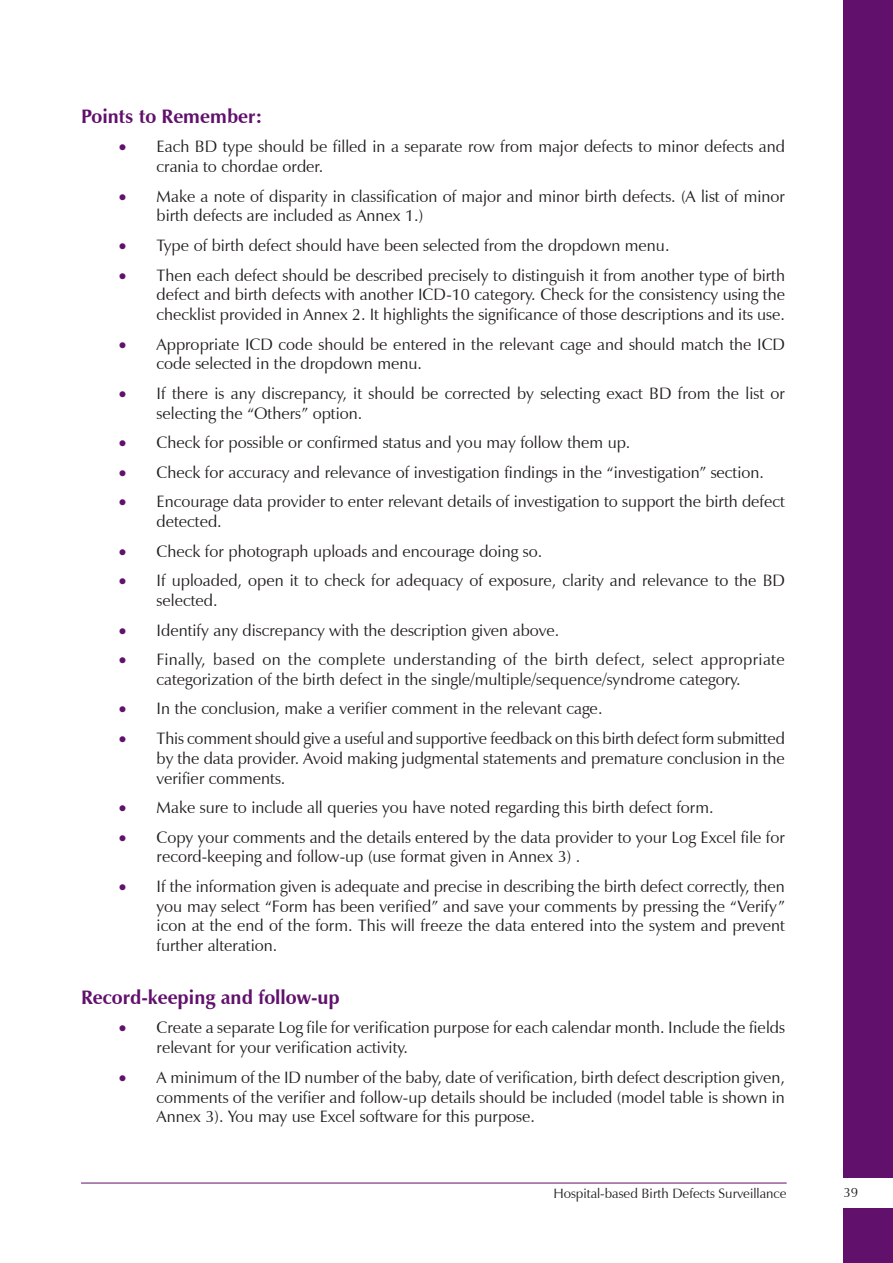
<style>
.page{position:relative;width:893px;height:1263px;background:#fff}
.page>*{position:absolute;margin:0;border:0;box-sizing:border-box;transform-origin:0 0}
.t1{font:700 19.5px "Zapf Humanist 601 BT";color:#61116c}
.t2{font:16.5px/19.8px "Zapf Humanist 601 BT";color:#231f20}
.t3{font:13.5px "Zapf Humanist 601 BT";color:#231f20}
.s1{color:#61116c}
</style>
<div class="page">
<hr style="left:81px;top:1183px;width:706px;height:1px;background:#61116c">
<div style="left:843px;top:0;width:50px;height:1263px;background:#61116c"></div>
<div style="left:841px;top:1178px;width:52px;height:29px;background:#fff"></div>
<p class="t1" style="left:81px;top:104px;width:183px">Points to Remember:</p>
<p class="t2" style="left:157px;top:137px;width:630px;text-indent:-38px"><span class="s1">•</span> Each BD type should be filled in a separate row from major defects to minor defects and crania to chordae order.</p>
<p class="t2" style="left:157px;top:186px;width:630px;text-indent:-38px"><span class="s1">•</span> Make a note of disparity in classification of major and minor birth defects. (A list of minor birth defects are included as Annex 1.)</p>
<p class="t2" style="left:119px;top:235px;width:552px"><span class="s1">•</span> Type of birth defect should have been selected from the dropdown menu.</p>
<p class="t2" style="left:157px;top:265px;width:630px;text-align:justify;text-indent:-38px"><span class="s1">•</span> Then each defect should be described precisely to distinguish it from another type of birth defect and birth defects with another ICD-10 category. Check for the consistency using the checklist provided in Annex 2. It highlights the significance of those descriptions and its use.</p>
<p class="t2" style="left:157px;top:334px;width:630px;text-indent:-38px"><span class="s1">•</span> Appropriate ICD code should be entered in the relevant cage and should match the ICD code selected in the dropdown menu.</p>
<p class="t2" style="left:157px;top:383px;width:630px;text-indent:-38px"><span class="s1">•</span> If there is any discrepancy, it should be corrected by selecting exact BD from the list or selecting the “Others” option.</p>
<p class="t2" style="left:119px;top:433px;width:513px"><span class="s1">•</span> Check for possible or confirmed status and you may follow them up.</p>
<p class="t2" style="left:119px;top:462px;width:647px"><span class="s1">•</span> Check for accuracy and relevance of investigation findings in the “investigation” section.</p>
<p class="t2" style="left:157px;top:492px;width:630px;text-indent:-38px"><span class="s1">•</span> Encourage data provider to enter relevant details of investigation to support the birth defect detected.</p>
<p class="t2" style="left:119px;top:541px;width:425px"><span class="s1">•</span> Check for photograph uploads and encourage doing so.</p>
<p class="t2" style="left:157px;top:571px;width:630px;text-indent:-38px"><span class="s1">•</span> If uploaded, open it to check for adequacy of exposure, clarity and relevance to the BD selected.</p>
<p class="t2" style="left:119px;top:620px;width:442px"><span class="s1">•</span> Identify any discrepancy with the description given above.</p>
<p class="t2" style="left:119px;top:649px;width:667px;text-align:center"><span class="s1">•</span> Finally, based on the complete understanding of the birth defect, select appropriate categorization of the birth defect in the single/multiple/sequence/syndrome category.</p>
<p class="t2" style="left:119px;top:699px;width:485px"><span class="s1">•</span> In the conclusion, make a verifier comment in the relevant cage.</p>
<p class="t2" style="left:157px;top:728px;width:630px;text-align:justify;text-indent:-38px"><span class="s1">•</span> This comment should give a useful and supportive feedback on this birth defect form submitted by the data provider. Avoid making judgmental statements and premature conclusion in the verifier comments.</p>
<p class="t2" style="left:119px;top:797px;width:596px"><span class="s1">•</span> Make sure to include all queries you have noted regarding this birth defect form.</p>
<p class="t2" style="left:157px;top:827px;width:630px;text-indent:-38px"><span class="s1">•</span> Copy your comments and the details entered by the data provider to your Log Excel file for record-keeping and follow-up (use format given in Annex 3) .</p>
<p class="t2" style="left:157px;top:876px;width:630px;text-align:justify;text-indent:-38px"><span class="s1">•</span> If the information given is adequate and precise in describing the birth defect correctly, then you may select “Form has been verified” and save your comments by pressing the “Verify” icon at the end of the form. This will freeze the data entered into the system and prevent further alteration.</p>
<p class="t1" style="left:81px;top:985px;width:260px">Record-keeping and follow-up</p>
<p class="t2" style="left:157px;top:1018px;width:630px;text-indent:-38px"><span class="s1">•</span> Create a separate Log file for verification purpose for each calendar month. Include the fields relevant for your verification activity.</p>
<p class="t2" style="left:157px;top:1067px;width:630px;text-align:justify;text-indent:-38px"><span class="s1">•</span> A minimum of the ID number of the baby, date of verification, birth defect description given, comments of the verifier and follow-up details should be included (model table is shown in Annex 3). You may use Excel software for this purpose.</p>
<p class="t3" style="left:553px;top:1184px;width:235px">Hospital-based Birth Defects Surveillance</p>
<p class="t3" style="left:843px;top:1183px;width:16px">39</p>
</div>
